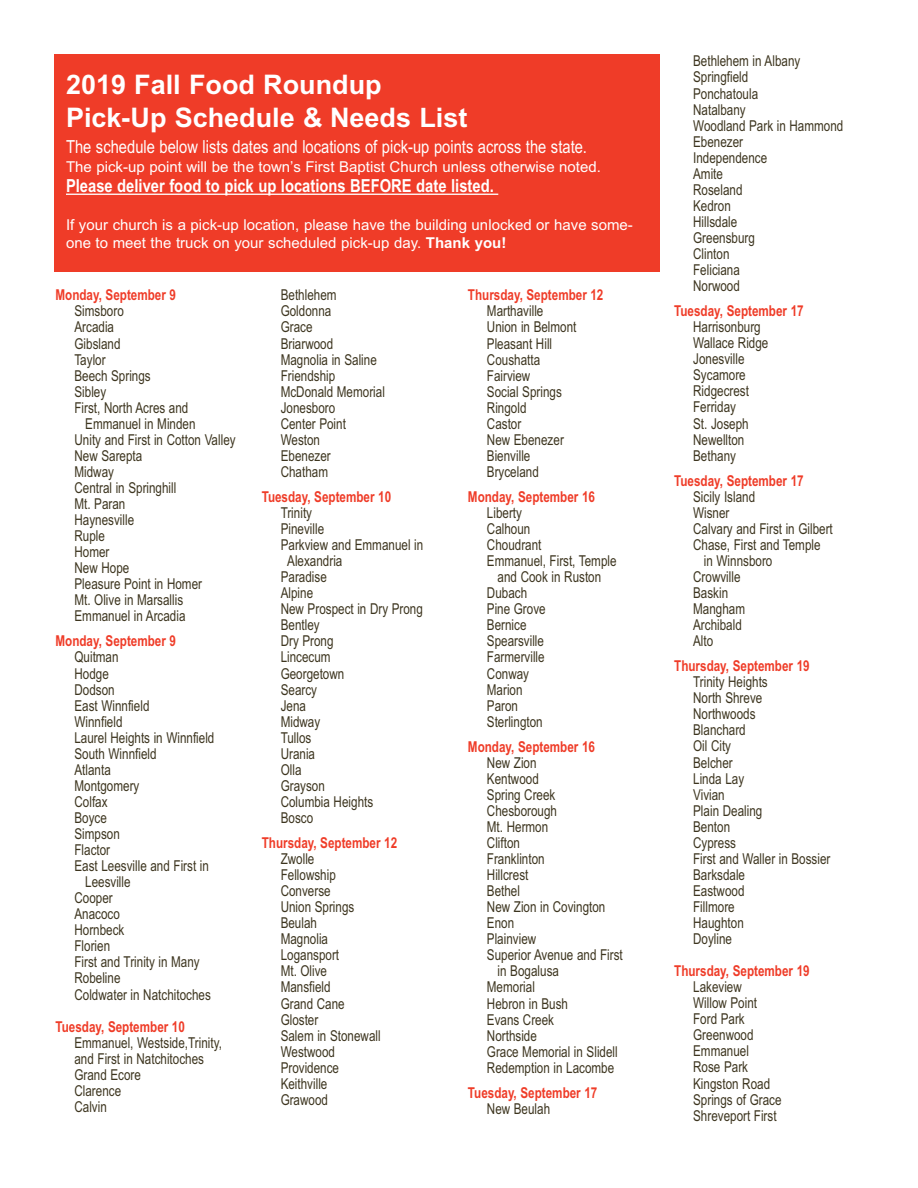
<style>
.page{position:relative;width:918px;height:1188px;background:#fff}
.page>*{position:absolute;margin:0;border:0;box-sizing:border-box;transform-origin:0 0}
.t1{font:700 27px/32.4px "Arial";color:#fff}
.t2{font:18px "Arial Narrow";color:#fff}
.t3{font:700 18px "Arial Narrow";color:#fff}
.t4{font:15px/16px "Arial Narrow";color:#3d351f;scale:.95 1}
.t5{font:700 15px "Arial Narrow";color:#ef3c28;scale:.95 1}
.t6{font:15px/18px "Arial";color:#fff}
.s1{font-weight:700}
</style>
<div class="page">
<div style="left:54px;top:54px;width:606px;height:217px;background:#ef3c28"></div>
<hr style="left:66px;top:194px;width:432px;height:1px;background:#fff">
<h1 class="t1" style="left:66px;top:69px;width:403px">2019 Fall Food Roundup<br>Pick-Up Schedule &amp; Needs List</h1>
<p class="t2" style="left:66px;top:136px;width:523px">The schedule below lists dates and locations of pick-up points across the state.</p>
<p class="t6" style="left:66px;top:158px;width:536px">The pick-up point will be the town’s First Baptist Church unless otherwise noted.</p>
<p class="t3" style="left:66px;top:175px;width:429px">Please deliver food to pick up locations BEFORE date listed.</p>
<p class="t6" style="left:66px;top:215px;width:568px">If your church is a pick-up location, please have the building unlocked or have some&shy;one to meet the truck on your scheduled pick-up day. <span class="s1">Thank you!</span></p>
<p class="t5" style="left:56px;top:286px;width:128px">Monday, September 9</p>
<p class="t4" style="left:74px;top:303px;width:53px">Simsboro</p>
<p class="t4" style="left:74px;top:319px;width:43px">Arcadia</p>
<p class="t4" style="left:74px;top:335px;width:50px">Gibsland</p>
<p class="t4" style="left:74px;top:351px;width:34px">Taylor</p>
<p class="t4" style="left:74px;top:367px;width:82px">Beech Springs</p>
<p class="t4" style="left:74px;top:383px;width:35px">Sibley</p>
<p class="t4" style="left:74px;top:400px;width:121px">First, North Acres and</p>
<p class="t4" style="left:85px;top:416px;width:118px">Emmanuel in Minden</p>
<p class="t4" style="left:74px;top:432px;width:171px">Unity and First in Cotton Valley</p>
<p class="t4" style="left:74px;top:448px;width:73px">New Sarepta</p>
<p class="t4" style="left:74px;top:464px;width:43px">Midway</p>
<p class="t4" style="left:74px;top:480px;width:109px">Central in Springhill</p>
<p class="t4" style="left:74px;top:496px;width:55px">Mt. Paran</p>
<p class="t4" style="left:74px;top:512px;width:64px">Haynesville</p>
<p class="t4" style="left:74px;top:528px;width:34px">Ruple</p>
<p class="t4" style="left:74px;top:544px;width:38px">Homer</p>
<p class="t4" style="left:74px;top:560px;width:59px">New Hope</p>
<p class="t4" style="left:74px;top:576px;width:136px">Pleasure Point in Homer</p>
<p class="t4" style="left:74px;top:592px;width:116px">Mt. Olive in Marsallis</p>
<p class="t4" style="left:74px;top:608px;width:118px">Emmanuel in Arcadia</p>
<p class="t5" style="left:56px;top:632px;width:128px">Monday, September 9</p>
<p class="t4" style="left:74px;top:649px;width:48px">Quitman</p>
<p class="t4" style="left:74px;top:665px;width:38px">Hodge</p>
<p class="t4" style="left:74px;top:681px;width:44px">Dodson</p>
<p class="t4" style="left:74px;top:697px;width:80px">East Winnfield</p>
<p class="t4" style="left:74px;top:713px;width:52px">Winnfield</p>
<p class="t4" style="left:74px;top:730px;width:149px">Laurel Heights in Winnfield</p>
<p class="t4" style="left:74px;top:746px;width:88px">South Winnfield</p>
<p class="t4" style="left:74px;top:762px;width:40px">Atlanta</p>
<p class="t4" style="left:74px;top:778px;width:70px">Montgomery</p>
<p class="t4" style="left:74px;top:794px;width:36px">Colfax</p>
<p class="t4" style="left:74px;top:810px;width:36px">Boyce</p>
<p class="t4" style="left:74px;top:826px;width:49px">Simpson</p>
<p class="t4" style="left:74px;top:842px;width:39px">Flactor</p>
<p class="t4" style="left:74px;top:858px;width:143px">East Leesville and First in</p>
<p class="t4" style="left:85px;top:874px;width:49px">Leesville</p>
<p class="t4" style="left:74px;top:890px;width:42px">Cooper</p>
<p class="t4" style="left:74px;top:906px;width:49px">Anacoco</p>
<p class="t4" style="left:74px;top:922px;width:54px">Hornbeck</p>
<p class="t4" style="left:74px;top:938px;width:39px">Florien</p>
<p class="t4" style="left:74px;top:954px;width:133px">First and Trinity in Many</p>
<p class="t4" style="left:74px;top:970px;width:50px">Robeline</p>
<p class="t4" style="left:74px;top:986px;width:145px">Coldwater in Natchitoches</p>
<p class="t5" style="left:55px;top:1018px;width:138px">Tuesday, September 10</p>
<p class="t4" style="left:74px;top:1034px;width:157px">Emmanuel, Westside,Trinity, and First in Natchitoches<br>Grand Ecore<br>Clarence<br>Calvin</p>
<p class="t4" style="left:281px;top:287px;width:111px">Bethlehem<br>Goldonna<br>Grace<br>Briarwood<br>Magnolia in Saline<br>Friendship<br>McDonald Memorial<br>Jonesboro<br>Center Point<br>Weston<br>Ebenezer<br>Chatham</p>
<p class="t5" style="left:262px;top:488px;width:138px">Tuesday, September 10</p>
<p class="t4" style="left:281px;top:505px;width:35px">Trinity</p>
<p class="t4" style="left:281px;top:521px;width:47px">Pineville</p>
<p class="t4" style="left:281px;top:537px;width:152px">Parkview and Emmanuel in</p>
<p class="t4" style="left:287px;top:553px;width:60px">Alexandria</p>
<p class="t4" style="left:281px;top:569px;width:50px">Paradise</p>
<p class="t4" style="left:281px;top:585px;width:36px">Alpine</p>
<p class="t4" style="left:281px;top:601px;width:151px">New Prospect in Dry Prong</p>
<p class="t4" style="left:281px;top:617px;width:43px">Bentley</p>
<p class="t4" style="left:281px;top:633px;width:57px">Dry Prong</p>
<p class="t4" style="left:281px;top:649px;width:54px">Lincecum</p>
<p class="t4" style="left:281px;top:665px;width:69px">Georgetown</p>
<p class="t4" style="left:281px;top:681px;width:40px">Searcy</p>
<p class="t4" style="left:281px;top:697px;width:28px">Jena</p>
<p class="t4" style="left:281px;top:713px;width:43px">Midway</p>
<p class="t4" style="left:281px;top:730px;width:34px">Tullos</p>
<p class="t4" style="left:281px;top:746px;width:38px">Urania</p>
<p class="t4" style="left:281px;top:762px;width:23px">Olla</p>
<p class="t4" style="left:281px;top:778px;width:48px">Grayson</p>
<p class="t4" style="left:281px;top:794px;width:99px">Columbia Heights</p>
<p class="t4" style="left:281px;top:810px;width:36px">Bosco</p>
<p class="t5" style="left:262px;top:834px;width:144px">Thursday, September 12</p>
<p class="t4" style="left:281px;top:851px;width:107px">Zwolle<br>Fellowship<br>Converse<br>Union Springs<br>Beulah<br>Magnolia<br>Logansport<br>Mt. Olive<br>Mansfield<br>Grand Cane<br>Gloster<br>Salem in Stonewall<br>Westwood<br>Providence<br>Keithville<br>Grawood</p>
<p class="t5" style="left:468px;top:286px;width:144px">Thursday, September 12</p>
<p class="t4" style="left:487px;top:303px;width:96px">Marthaville<br>Union in Belmont<br>Pleasant Hill<br>Coushatta<br>Fairview<br>Social Springs<br>Ringold<br>Castor<br>New Ebenezer<br>Bienville<br>Bryceland</p>
<p class="t5" style="left:468px;top:488px;width:135px">Monday, September 16</p>
<p class="t4" style="left:487px;top:505px;width:38px">Liberty</p>
<p class="t4" style="left:487px;top:521px;width:47px">Calhoun</p>
<p class="t4" style="left:487px;top:537px;width:59px">Choudrant</p>
<p class="t4" style="left:487px;top:553px;width:138px">Emmanuel, First, Temple</p>
<p class="t4" style="left:498px;top:569px;width:111px">and Cook in Ruston</p>
<p class="t4" style="left:487px;top:585px;width:44px">Dubach</p>
<p class="t4" style="left:487px;top:601px;width:63px">Pine Grove</p>
<p class="t4" style="left:487px;top:617px;width:43px">Bernice</p>
<p class="t4" style="left:487px;top:633px;width:62px">Spearsville</p>
<p class="t4" style="left:487px;top:649px;width:62px">Farmerville</p>
<p class="t4" style="left:487px;top:665px;width:46px">Conway</p>
<p class="t4" style="left:487px;top:681px;width:39px">Marion</p>
<p class="t4" style="left:487px;top:697px;width:34px">Paron</p>
<p class="t4" style="left:487px;top:713px;width:60px">Sterlington</p>
<p class="t5" style="left:468px;top:738px;width:135px">Monday, September 16</p>
<p class="t4" style="left:487px;top:755px;width:54px">New Zion</p>
<p class="t4" style="left:487px;top:771px;width:56px">Kentwood</p>
<p class="t4" style="left:487px;top:787px;width:74px">Spring Creek</p>
<p class="t4" style="left:487px;top:803px;width:75px">Chesborough</p>
<p class="t4" style="left:487px;top:819px;width:66px">Mt. Hermon</p>
<p class="t4" style="left:487px;top:835px;width:36px">Clifton</p>
<p class="t4" style="left:487px;top:851px;width:62px">Franklinton</p>
<p class="t4" style="left:487px;top:867px;width:45px">Hillcrest</p>
<p class="t4" style="left:487px;top:883px;width:36px">Bethel</p>
<p class="t4" style="left:487px;top:899px;width:126px">New Zion in Covington</p>
<p class="t4" style="left:487px;top:915px;width:30px">Enon</p>
<p class="t4" style="left:487px;top:931px;width:53px">Plainview</p>
<p class="t4" style="left:487px;top:947px;width:145px">Superior Avenue and First</p>
<p class="t4" style="left:498px;top:963px;width:66px">in Bogalusa</p>
<p class="t4" style="left:487px;top:979px;width:52px">Memorial</p>
<p class="t4" style="left:487px;top:995px;width:87px">Hebron in Bush</p>
<p class="t4" style="left:487px;top:1011px;width:72px">Evans Creek</p>
<p class="t4" style="left:487px;top:1027px;width:54px">Northside</p>
<p class="t4" style="left:487px;top:1043px;width:139px">Grace Memorial in Slidell</p>
<p class="t4" style="left:487px;top:1060px;width:136px">Redemption in Lacombe</p>
<p class="t5" style="left:468px;top:1084px;width:138px">Tuesday, September 17</p>
<p class="t4" style="left:487px;top:1101px;width:68px">New Beulah</p>
<p class="t4" style="left:693px;top:53px;width:160px">Bethlehem in Albany<br>Springfield<br>Ponchatoula<br>Natalbany<br>Woodland Park in Hammond<br>Ebenezer<br>Independence<br>Amite<br>Roseland<br>Kedron<br>Hillsdale<br>Greensburg<br>Clinton<br>Feliciana<br>Norwood</p>
<p class="t5" style="left:674px;top:302px;width:138px">Tuesday, September 17</p>
<p class="t4" style="left:693px;top:319px;width:81px">Harrisonburg<br>Wallace Ridge<br>Jonesville<br>Sycamore<br>Ridgecrest<br>Ferriday<br>St. Joseph<br>Newellton<br>Bethany</p>
<p class="t5" style="left:674px;top:472px;width:138px">Tuesday, September 17</p>
<p class="t4" style="left:693px;top:489px;width:67px">Sicily Island</p>
<p class="t4" style="left:693px;top:505px;width:40px">Wisner</p>
<p class="t4" style="left:693px;top:521px;width:148px">Calvary and First in Gilbert</p>
<p class="t4" style="left:693px;top:537px;width:136px">Chase, First and Temple</p>
<p class="t4" style="left:704px;top:553px;width:74px">in Winnsboro</p>
<p class="t4" style="left:693px;top:569px;width:51px">Crowville</p>
<p class="t4" style="left:693px;top:585px;width:38px">Baskin</p>
<p class="t4" style="left:693px;top:601px;width:56px">Mangham</p>
<p class="t4" style="left:693px;top:617px;width:53px">Archibald</p>
<p class="t4" style="left:693px;top:633px;width:23px">Alto</p>
<p class="t5" style="left:674px;top:657px;width:144px">Thursday, September 19</p>
<p class="t4" style="left:693px;top:674px;width:146px">Trinity Heights<br>North Shreve<br>Northwoods<br>Blanchard<br>Oil City<br>Belcher<br>Linda Lay<br>Vivian<br>Plain Dealing<br>Benton<br>Cypress<br>First and Waller in Bossier<br>Barksdale<br>Eastwood<br>Fillmore<br>Haughton<br>Doyline</p>
<p class="t5" style="left:674px;top:962px;width:144px">Thursday, September 19</p>
<p class="t4" style="left:693px;top:979px;width:94px">Lakeview<br>Willow Point<br>Ford Park<br>Greenwood<br>Emmanuel<br>Rose Park<br>Kingston Road<br>Springs of Grace<br>Shreveport First</p>
</div>
